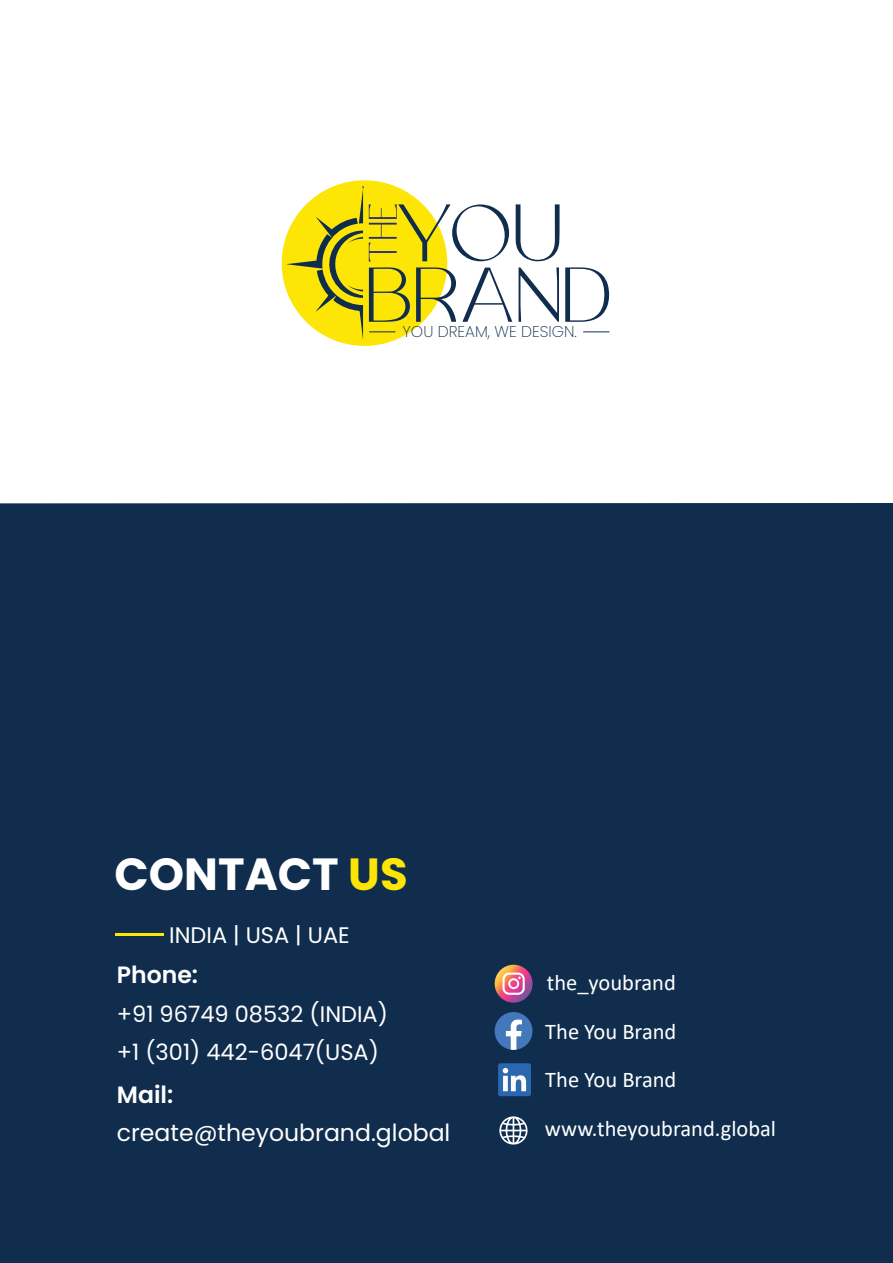
<style>
.page{position:relative;width:893px;height:1263px;background:#fff}
.page>*{position:absolute;margin:0;border:0;box-sizing:border-box;transform-origin:0 0}
.t1{font:84.6px "Rollgates Luxury";color:#102d4e}
.t2{font:80.7px "Rollgates Luxury";letter-spacing:-.02em;color:#102d4e}
.t3{font:700 45px "Poppins";color:#fff}
.t4{font:23.55px "Poppins";color:#fff}
.t5{font:600 23.55px "Poppins";color:#fff}
.t6{font:22.5px/48.8px "Calibri";color:#fff}
.t7{font:22.5px/38.5px "Poppins";color:#fff}
.t8{font:200 15.6px "Poppins";color:#102d4e}
.s1{color:#fde505}
</style>
<div class="page">
<div style="left:0;top:503px;width:893px;height:760px;background:#102d4e"></div>
<hr style="left:115px;top:933px;width:49px;height:2px;background:#fde505">
<div style="left:282px;top:180px;width:165px;height:166px;background:#fde505;border-radius:50%"></div>
<svg style="left:286px;top:188px;width:77px;height:152px"></svg>
<svg style="left:369px;top:204px;width:28px;height:57px"></svg>
<svg style="left:369px;top:332px;width:26px;height:1px"></svg>
<svg style="left:583px;top:332px;width:26px;height:1px"></svg>
<svg style="left:495px;top:965px;width:38px;height:38px"></svg>
<svg style="left:502px;top:972px;width:23px;height:23px"></svg>
<svg style="left:495px;top:1012px;width:37px;height:38px"></svg>
<svg style="left:499px;top:1116px;width:29px;height:29px"></svg>
<svg style="left:498px;top:1063px;width:33px;height:34px"></svg>
<h1 class="t1" style="left:394px;top:189px;width:171px">YOU</h1>
<h2 class="t2" style="left:365px;top:253px;width:250px">BRAND</h2>
<p class="t8" style="left:402px;top:323px;width:176px">YOU DREAM, WE DESIGN.</p>
<h3 class="t3" style="left:115px;top:848px;width:295px">CONTACT <span class="s1">US</span></h3>
<p class="t7" style="left:169px;top:915px;width:182px">INDIA | USA | UAE</p>
<p class="t5" style="left:117px;top:961px;width:83px">Phone:</p>
<p class="t7" style="left:117px;top:994px;width:273px">+91 96749 08532 (INDIA) +1 (301) 442-6047(USA)</p>
<p class="t5" style="left:117px;top:1081px;width:58px">Mail:</p>
<p class="t4" style="left:117px;top:1119px;width:335px">create@theyoubrand.global</p>
<p class="t6" style="left:545px;top:957px;width:233px">the_youbrand<br>The You Brand<br>The You Brand www.theyoubrand.global</p>
</div>
